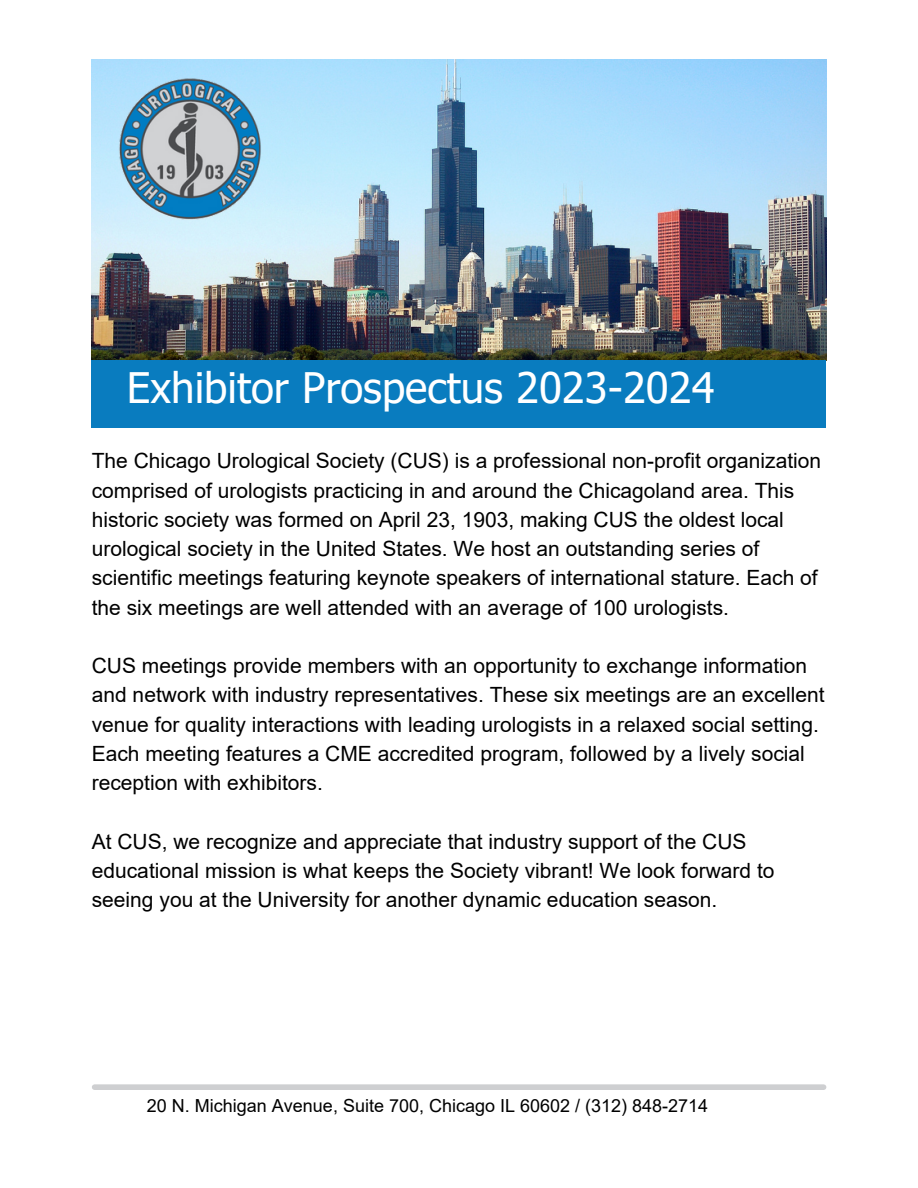
<style>
.page{position:relative;width:918px;height:1188px;background:#fff}
.page>*{position:absolute;margin:0;border:0;box-sizing:border-box;transform-origin:0 0}
.t1{font:42px "Tahoma";color:#fff}
.t2{font:21px/29.2px "Arial";color:#000}
.t3{font:18px "Arial";color:#000}
</style>
<div class="page">
<img style="left:92px;top:60px;width:734px;height:300px">
<img style="left:119px;top:76px;width:144px;height:144px">
<div style="left:92px;top:360px;width:734px;height:67px;background:#097cbf"></div>
<div style="left:95px;top:1084px;width:729px;height:6px;background:#cecfd1"></div>
<p class="t1" style="left:127px;top:360px;width:589px">Exhibitor Prospectus 2023-2024</p>
<p class="t2" style="left:92px;top:446px;width:731px">The Chicago Urological Society (CUS) is a professional non-profit organization comprised of urologists practicing in and around the Chicagoland area. This historic society was formed on April 23, 1903, making CUS the oldest local urological society in the United States. We host an outstanding series of scientific meetings featuring keynote speakers of international stature. Each of the six meetings are well attended with an average of 100 urologists.</p>
<p class="t2" style="left:92px;top:651px;width:734px">CUS meetings provide members with an opportunity to exchange information and network with industry representatives. These six meetings are an excellent venue for quality interactions with leading urologists in a relaxed social setting.<br>Each meeting features a CME accredited program, followed by a lively social reception with exhibitors.</p>
<p class="t2" style="left:92px;top:827px;width:684px">At CUS, we recognize and appreciate that industry support of the CUS educational mission is what keeps the Society vibrant! We look forward to seeing you at the University for another dynamic education season.</p>
<p class="t3" style="left:147px;top:1093px;width:563px">20 N. Michigan Avenue, Suite 700, Chicago IL 60602 / (312) 848-2714</p>
</div>
